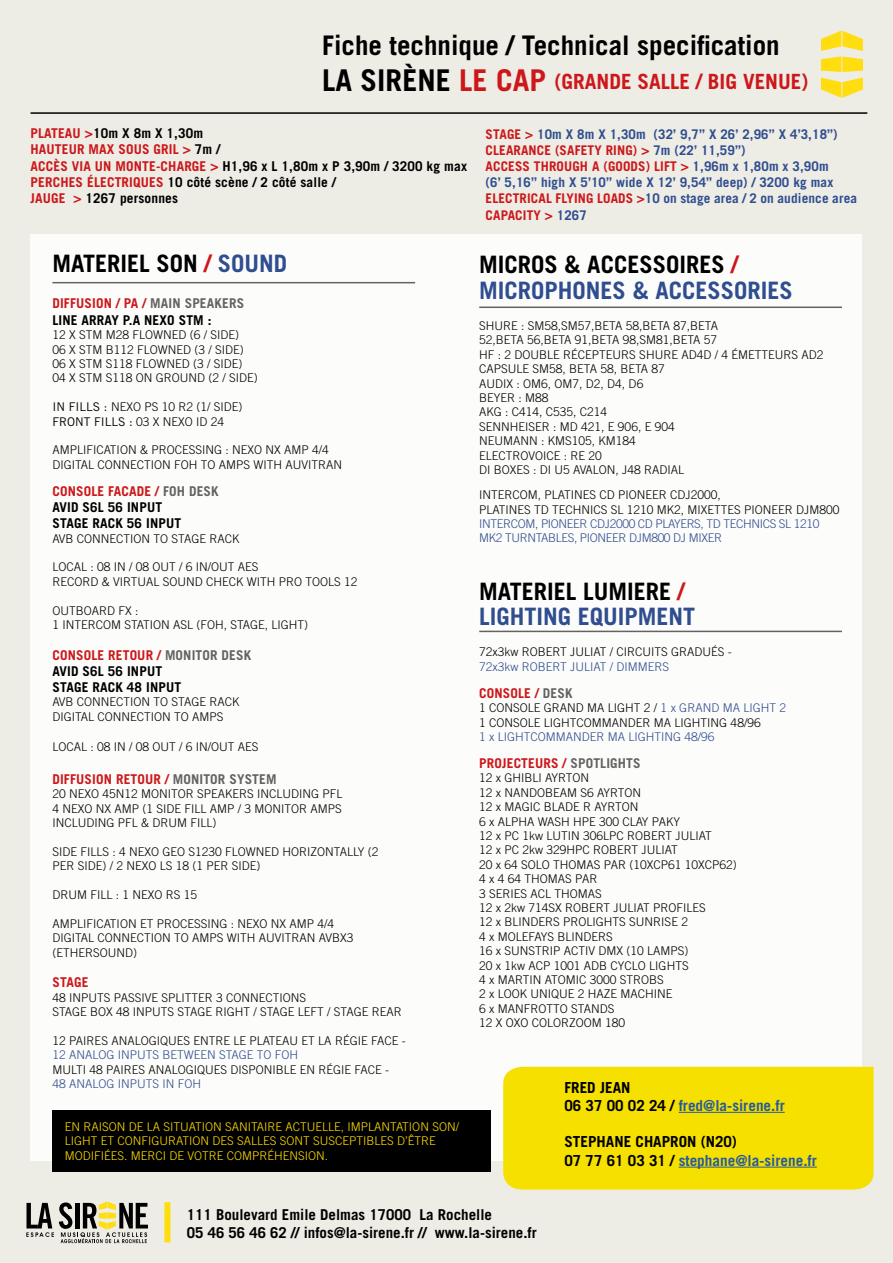
<style>
.page{position:relative;width:893px;height:1263px;background:#edece5}
.page>*{position:absolute;margin:0;border:0;box-sizing:border-box;transform-origin:0 0}
.t1{font:700 27px "Trade Gothic";color:#000}
.t2{font:700 24px/25.5px "Trade Gothic";color:#2f4d8f}
.t3{font:700 24px "Trade Gothic";color:#000}
.t4{font:700 21px "Trade Gothic";color:#cd171a}
.t5{font:700 15.15px/18.3px "Trade Gothic";color:#000}
.t6{font:700 15px/18px "Trade Gothic";color:#000}
.t7{font:700 13.5px/16.2px "Trade Gothic";letter-spacing:.01em;color:#000}
.t8{font:700 13.5px "Trade Gothic";letter-spacing:.01em;color:#cd171a}
.t9{font:700 13.35px/16px "Trade Gothic";letter-spacing:.01em;color:#2f4d8f}
.t10{font:700 13.35px "Trade Gothic";letter-spacing:.01em;color:#cd171a}
.t11{font:300 12px/14.4px "Trade Gothic";color:#000}
.t12{font:300 12px/14.4px "Trade Gothic";color:#ffde00}
.t13{font:300 12px "Trade Gothic";color:#2f4d8f}
.t14{font:300 12px/14.4px "Trade Gothic";letter-spacing:-.03em;color:#2f4d8f}
.s1{font-size:30px;color:#000}
.s2{font-size:30px}
.s3{color:#cd171a}
.s4{color:#2f4d8f}
.s5{color:#646363}
.s6{font-weight:400}
.s7{color:#000}
.s8{color:#275b9b}
</style>
<div class="page">
<div style="left:31px;top:235px;width:831px;height:926px;background:#fff"></div>
<div style="left:164px;top:1202px;width:6px;height:40px;background:#ffdd0f"></div>
<svg style="left:26px;top:1201px;width:122px;height:42px;background:#a09e8e"></svg>
<hr style="left:31px;top:112px;width:836px;height:2px;background:#000">
<hr style="left:52px;top:282px;width:363px;height:1px;background:#646363">
<hr style="left:479px;top:306px;width:363px;height:2px;background:#646363">
<hr style="left:479px;top:631px;width:363px;height:1px;background:#646363">
<svg style="left:821px;top:30px;width:42px;height:68px;background:#f7e366"></svg>
<div style="left:503px;top:1067px;width:371px;height:122px;background:#f6e000"></div>
<hr style="left:679px;top:1112px;width:106px;height:1px;background:#275b9b">
<hr style="left:679px;top:1167px;width:138px;height:1px;background:#275b9b">
<div style="left:52px;top:1110px;width:439px;height:61px;background:#000"></div>
<h1 class="t1" style="left:322px;top:29px;width:459px">Fiche technique / Technical specification</h1>
<h3 class="t4" style="left:322px;top:69px;width:488px"><span class="s1">LA SIRÈNE</span> <span class="s2">LE CAP</span> (GRANDE SALLE / BIG VENUE)</h3>
<p class="t7" style="left:31px;top:125px;width:438px"><span class="s3">PLATEAU &gt;</span>10m X 8m X 1,30m<br><span class="s3">HAUTEUR MAX SOUS GRIL &gt;</span> 7m /<br><span class="s3">ACCÈS VIA UN MONTE-CHARGE &gt;</span> H1,96 x L 1,80m x P 3,90m / 3200 kg max <span class="s3">PERCHES ÉLECTRIQUES</span> 10 côté scène / 2 côté salle /<br><span class="s3">JAUGE &gt;</span> 1267 personnes</p>
<p class="t9" style="left:486px;top:126px;width:373px"><span class="s3">STAGE &gt;</span> 10m X 8m X 1,30m (32’ 9,7” X 26’ 2,96” X 4’3,18”)<br><span class="s3">CLEARANCE (SAFETY RING) &gt;</span> 7m (22’ 11,59”)<br><span class="s3">ACCESS THROUGH A (GOODS) LIFT &gt;</span> 1,96m x 1,80m x 3,90m<br>(6’ 5,16” high X 5’10” wide X 12’ 9,54” deep) / 3200 kg max <span class="s3">ELECTRICAL FLYING LOADS &gt;</span>10 on stage area / 2 on audience area</p>
<p class="t10" style="left:486px;top:207px;width:103px">CAPACITY &gt; <span class="s4">1267</span></p>
<h2 class="t3" style="left:52px;top:249px;width:236px">MATERIEL SON <span class="s3">/</span> <span class="s4">SOUND</span></h2>
<p class="t7" style="left:52px;top:295px;width:193px"><span class="s3">DIFFUSION / PA /</span> <span class="s5">MAIN SPEAKERS<br></span>LINE ARRAY P.A NEXO STM :</p>
<p class="t11" style="left:52px;top:327px;width:207px">12 X STM M28 FLOWNED (6 / SIDE)<br>06 X STM B112 FLOWNED (3 / SIDE)<br>06 X STM S118 FLOWNED (3 / SIDE)<br>04 X STM S118 ON GROUND (2 / SIDE)</p>
<p class="t11" style="left:52px;top:399px;width:192px"><span class="s6">IN FILLS :</span> NEXO PS 10 R2 (1/ SIDE)<br><span class="s6">FRONT FILLS :</span> 03 X NEXO ID 24</p>
<p class="t11" style="left:52px;top:443px;width:291px">AMPLIFICATION &amp; PROCESSING : NEXO NX AMP 4/4<br>DIGITAL CONNECTION FOH TO AMPS WITH AUVITRAN</p>
<p class="t7" style="left:52px;top:483px;width:168px"><span class="s3">CONSOLE FACADE /</span> <span class="s5">FOH DESK<br></span>AVID S6L 56 INPUT<br>STAGE RACK 56 INPUT</p>
<p class="t11" style="left:52px;top:531px;width:188px">AVB CONNECTION TO STAGE RACK</p>
<p class="t11" style="left:52px;top:560px;width:306px">LOCAL : 08 IN / 08 OUT / 6 IN/OUT AES<br>RECORD &amp; VIRTUAL SOUND CHECK WITH PRO TOOLS 12</p>
<p class="t11" style="left:52px;top:603px;width:257px">OUTBOARD FX :<br>1 INTERCOM STATION ASL (FOH, STAGE, LIGHT)</p>
<p class="t7" style="left:52px;top:646px;width:200px"><span class="s3">CONSOLE RETOUR /</span> <span class="s5">MONITOR DESK<br></span>AVID S6L 56 INPUT<br>STAGE RACK 48 INPUT</p>
<p class="t11" style="left:52px;top:695px;width:188px">AVB CONNECTION TO STAGE RACK<br>DIGITAL CONNECTION TO AMPS</p>
<p class="t11" style="left:52px;top:740px;width:208px">LOCAL : 08 IN / 08 OUT / 6 IN/OUT AES</p>
<p class="t8" style="left:52px;top:771px;width:226px">DIFFUSION RETOUR / <span class="s5">MONITOR SYSTEM</span></p>
<p class="t11" style="left:52px;top:786px;width:292px;text-align:justify">20 NEXO 45N12 MONITOR SPEAKERS INCLUDING PFL 4 NEXO NX AMP (1 SIDE FILL AMP / 3 MONITOR AMPS INCLUDING PFL &amp; DRUM FILL)</p>
<p class="t11" style="left:52px;top:844px;width:328px">SIDE FILLS : 4 NEXO GEO S1230 FLOWNED HORIZONTALLY (2<br>PER SIDE) / 2 NEXO LS 18 (1 PER SIDE)</p>
<p class="t11" style="left:52px;top:887px;width:146px">DRUM FILL : 1 NEXO RS 15</p>
<p class="t11" style="left:52px;top:916px;width:302px">AMPLIFICATION ET PROCESSING : NEXO NX AMP 4/4<br>DIGITAL CONNECTION TO AMPS WITH AUVITRAN AVBX3 (ETHERSOUND)</p>
<p class="t8" style="left:52px;top:974px;width:38px">STAGE</p>
<p class="t11" style="left:52px;top:990px;width:351px">48 INPUTS PASSIVE SPLITTER 3 CONNECTIONS<br>STAGE BOX 48 INPUTS STAGE RIGHT / STAGE LEFT / STAGE REAR</p>
<p class="t11" style="left:52px;top:1033px;width:355px">12 PAIRES ANALOGIQUES ENTRE LE PLATEAU ET LA RÉGIE FACE -</p>
<p class="t13" style="left:52px;top:1048px;width:247px">12 ANALOG INPUTS BETWEEN STAGE TO FOH</p>
<p class="t11" style="left:52px;top:1062px;width:338px">MULTI 48 PAIRES ANALOGIQUES DISPONIBLE EN RÉGIE FACE -</p>
<p class="t13" style="left:52px;top:1076px;width:150px">48 ANALOG INPUTS IN FOH</p>
<p class="t12" style="left:65px;top:1119px;width:396px">EN RAISON DE LA SITUATION SANITAIRE ACTUELLE, IMPLANTATION SON/<br>LIGHT ET CONFIGURATION DES SALLES SONT SUSCEPTIBLES D’ÊTRE<br>MODIFIÉES. MERCI DE VOTRE COMPRÉHENSION.</p>
<h2 class="t2" style="left:479px;top:252px;width:315px"><span class="s7">MICROS &amp; ACCESSOIRES</span> <span class="s3">/<br></span>MICROPHONES &amp; ACCESSORIES</h2>
<p class="t11" style="left:479px;top:318px;width:346px">SHURE : SM58,SM57,BETA 58,BETA 87,BETA<br>52,BETA 56,BETA 91,BETA 98,SM81,BETA 57<br>HF : 2 DOUBLE RÉCEPTEURS SHURE AD4D / 4 ÉMETTEURS AD2<br>CAPSULE SM58, BETA 58, BETA 87<br>AUDIX : OM6, OM7, D2, D4, D6<br>BEYER : M88<br>AKG : C414, C535, C214<br>SENNHEISER : MD 421, E 906, E 904<br>NEUMANN : KMS105, KM184<br>ELECTROVOICE : RE 20<br>DI BOXES : DI U5 AVALON, J48 RADIAL</p>
<p class="t11" style="left:479px;top:487px;width:362px">INTERCOM, PLATINES CD PIONEER CDJ2000,<br>PLATINES TD TECHNICS SL 1210 MK2, MIXETTES PIONEER DJM800</p>
<p class="t14" style="left:479px;top:516px;width:342px">INTERCOM, PIONEER CDJ2000 CD PLAYERS, TD TECHNICS SL 1210<br>MK2 TURNTABLES, PIONEER DJM800 DJ MIXER</p>
<h2 class="t2" style="left:479px;top:578px;width:218px"><span class="s7">MATERIEL LUMIERE</span> <span class="s3">/<br></span>LIGHTING EQUIPMENT</h2>
<p class="t11" style="left:479px;top:645px;width:254px">72x3kw ROBERT JULIAT / CIRCUITS GRADUÉS -</p>
<p class="t13" style="left:479px;top:659px;width:191px">72x3kw ROBERT JULIAT / DIMMERS</p>
<p class="t8" style="left:479px;top:685px;width:95px">CONSOLE / <span class="s5">DESK</span></p>
<p class="t11" style="left:479px;top:700px;width:308px">1 CONSOLE GRAND MA LIGHT 2 / <span class="s4">1 x GRAND MA LIGHT 2<br></span>1 CONSOLE LIGHTCOMMANDER MA LIGHTING 48/96</p>
<p class="t13" style="left:479px;top:729px;width:237px">1 x LIGHTCOMMANDER MA LIGHTING 48/96</p>
<p class="t8" style="left:479px;top:755px;width:163px">PROJECTEURS / <span class="s5">SPOTLIGHTS</span></p>
<p class="t11" style="left:479px;top:771px;width:259px">12 x GHIBLI AYRTON<br>12 x NANDOBEAM S6 AYRTON<br>12 x MAGIC BLADE R AYRTON<br>6 x ALPHA WASH HPE 300 CLAY PAKY<br>12 x PC 1kw LUTIN 306LPC ROBERT JULIAT<br>12 x PC 2kw 329HPC ROBERT JULIAT<br>20 x 64 SOLO THOMAS PAR (10XCP61 10XCP62)<br>4 x 4 64 THOMAS PAR<br>3 SERIES ACL THOMAS<br>12 x 2kw 714SX ROBERT JULIAT PROFILES<br>12 x BLINDERS PROLIGHTS SUNRISE 2<br>4 x MOLEFAYS BLINDERS<br>16 x SUNSTRIP ACTIV DMX (10 LAMPS)<br>20 x 1kw ACP 1001 ADB CYCLO LIGHTS<br>4 x MARTIN ATOMIC 3000 STROBS<br>2 x LOOK UNIQUE 2 HAZE MACHINE<br>6 x MANFROTTO STANDS<br>12 X OXO COLORZOOM 180</p>
<p class="t5" style="left:564px;top:1078px;width:222px">FRED JEAN<br>06 37 00 02 24 / <span class="s8">fred@la-sirene.fr</span></p>
<p class="t5" style="left:564px;top:1132px;width:254px">STEPHANE CHAPRON (N20)<br>07 77 61 03 31 / <span class="s8">stephane@la-sirene.fr</span></p>
<p class="t6" style="left:187px;top:1205px;width:351px">111 Boulevard Emile Delmas 17000 La Rochelle<br>05 46 56 46 62 // infos@la-sirene.fr // www.la-sirene.fr</p>
</div>
